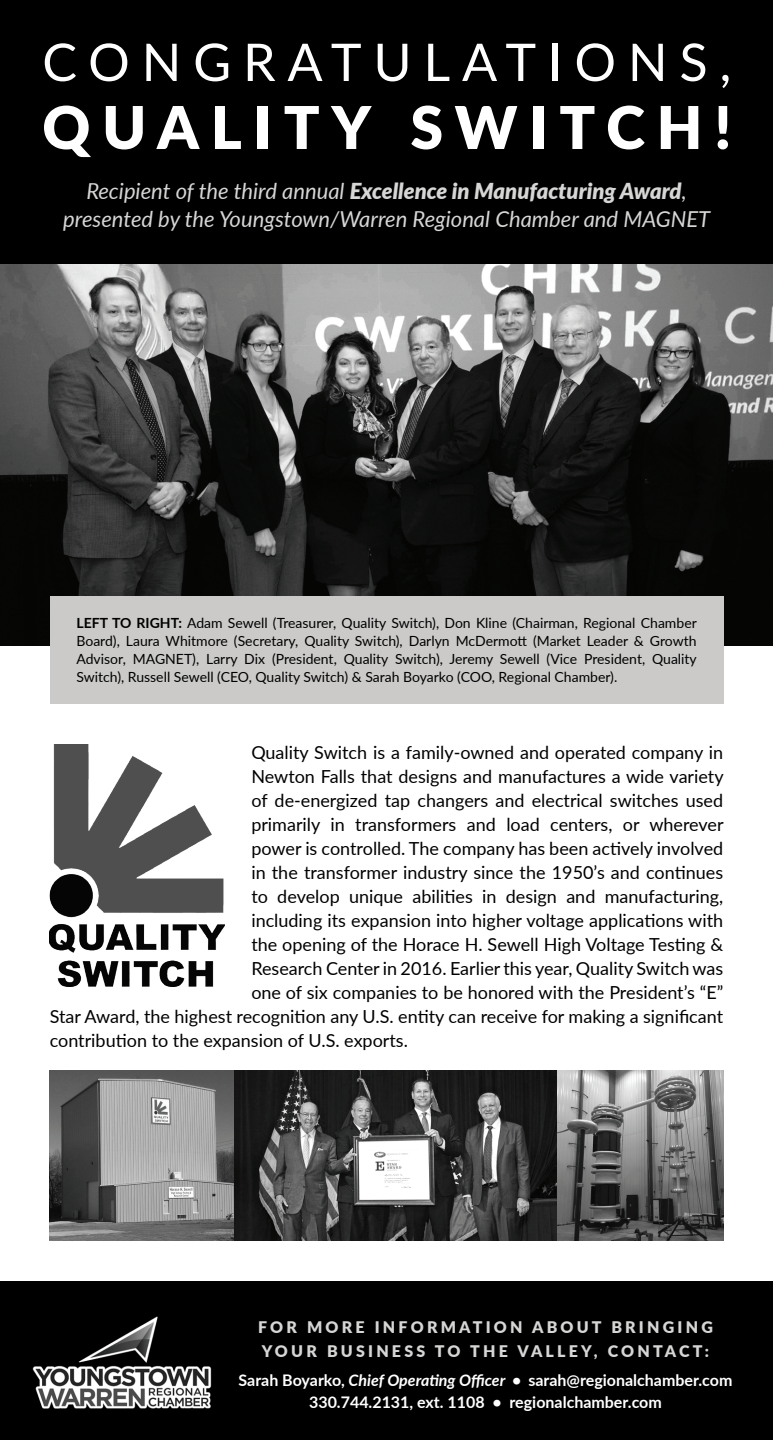
<style>
.page{position:relative;width:773px;height:1440px;background:#fff}
.page>*{position:absolute;margin:0;border:0;box-sizing:border-box;transform-origin:0 0}
.t1{font:900 59px "Lato";letter-spacing:.2em;color:#fff}
.t2{font:52px "Lato";letter-spacing:.23em;color:#fff}
.t3{font:italic 22px/28px "Lato";color:#d6d6d5;text-align:center}
.t4{font:18px "Lato";color:#000}
.t5{font:700 16px/22px "Lato";color:#fff;text-align:center}
.t6{font:900 16px/24px "Lato";letter-spacing:.2em;color:#d6d6d5}
.t7{font:14px/18px "Lato";color:#000;text-align:justify}
.s1{font-weight:900}
.s2{font-weight:700}
.s3{font-style:italic}
</style>
<div class="page">
<div style="left:1px;top:1282px;width:772px;height:158px;background:#000"></div>
<div style="left:1px;top:0;width:772px;height:265px;background:#000"></div>
<img style="left:32px;top:1316px;width:180px;height:93px">
<img style="left:0;top:265px;width:773px;height:380px">
<img style="left:50px;top:745px;width:174px;height:242px">
<img style="left:50px;top:1071px;width:673px;height:170px">
<div style="left:50px;top:597px;width:673px;height:107px;background:#cbcac9"></div>
<h2 class="t2" style="left:42px;top:25px;width:690px">CONGRATULATIONS,</h2>
<h1 class="t1" style="left:42px;top:83px;width:691px">QUALITY SWITCH!</h1>
<p class="t3" style="left:63px;top:177px;width:648px">Recipient of the third annual <span class="s1">Excellence in Manufacturing Award</span>, presented by the Youngstown/Warren Regional Chamber and MAGNET</p>
<p class="t7" style="left:76px;top:614px;width:622px"><span class="s2">LEFT TO RIGHT:</span> Adam Sewell (Treasurer, Quality Switch), Don Kline (Chairman, Regional Chamber Board), Laura Whitmore (Secretary, Quality Switch), Darlyn McDermott (Market Leader &amp; Growth Advisor, MAGNET), Larry Dix (President, Quality Switch), Jeremy Sewell (Vice President, Quality Switch), Russell Sewell (CEO, Quality Switch) &amp; Sarah Boyarko (COO, Regional Chamber).</p>
<p class="t4" style="left:251px;top:740px;width:473px">Quality Switch is a family-owned and operated company in</p>
<p class="t4" style="left:251px;top:764px;width:474px">Newton Falls that designs and manufactures a wide variety</p>
<p class="t4" style="left:251px;top:788px;width:473px">of de-energized tap changers and electrical switches used</p>
<p class="t4" style="left:251px;top:812px;width:474px">primarily in transformers and load centers, or wherever</p>
<p class="t4" style="left:251px;top:836px;width:473px">power is controlled. The company has been actively involved</p>
<p class="t4" style="left:251px;top:860px;width:473px">in the transformer industry since the 1950’s and continues</p>
<p class="t4" style="left:251px;top:884px;width:473px">to develop unique abilities in design and manufacturing,</p>
<p class="t4" style="left:251px;top:908px;width:473px">including its expansion into higher voltage applications with</p>
<p class="t4" style="left:251px;top:932px;width:473px">the opening of the Horace H. Sewell High Voltage Testing &amp;</p>
<p class="t4" style="left:251px;top:956px;width:473px">Research Center in 2016. Earlier this year, Quality Switch was</p>
<p class="t4" style="left:251px;top:980px;width:473px">one of six companies to be honored with the President’s “E”</p>
<p class="t4" style="left:50px;top:1004px;width:675px">Star Award, the highest recognition any U.S. entity can receive for making a significant</p>
<p class="t4" style="left:50px;top:1028px;width:360px">contribution to the expansion of U.S. exports.</p>
<p class="t6" style="left:258px;top:1314px;width:456px">FOR MORE INFORMATION ABOUT BRINGING<br>YOUR BUSINESS TO THE VALLEY, CONTACT:</p>
<p class="t5" style="left:239px;top:1368px;width:495px">Sarah Boyarko, <span class="s3">Chief Operating Officer •</span> sarah@regionalchamber.com<br>330.744.2131, ext. 1108 • regionalchamber.com</p>
</div>
